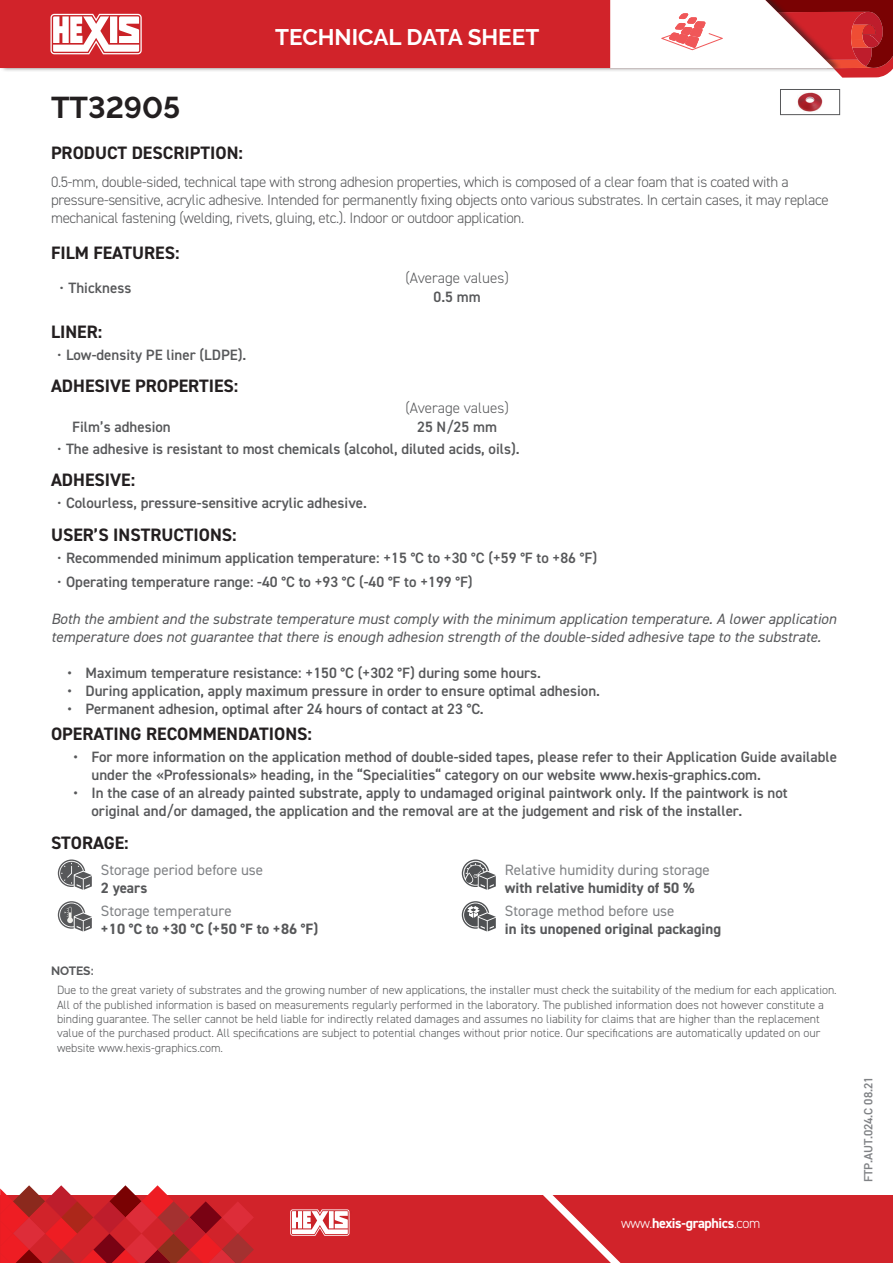
<style>
.page{position:relative;width:893px;height:1263px;background:#fff}
.page>*{position:absolute;margin:0;border:0;box-sizing:border-box;transform-origin:0 0}
.t1{font:700 30px "Raleway";color:#231f20}
.t2{font:700 22.5px "Raleway";color:#fff}
.t3{font:700 18px "DIN2014";color:#231f20}
.t4{font:600 15px/18px "DIN2014";color:#57585a}
.t5{font:300 15px/18px "DIN2014";letter-spacing:-.02em;color:#57585a}
.t6{font:italic 15px/18px "DIN2014";color:#57585a}
.t7{font:15px "DIN2014";color:#808285}
.t8{font:700 15px "DIN2014";color:#57585a}
.t9{font:300 15px "DIN2014";color:#57585a}
.t10{font:700 14.1px "DIN2014";letter-spacing:-.025em;color:#fff}
.t11{font:300 12px/14.4px "DIN2014";color:#57585a}
.t12{font:600 12px "DIN2014";color:#808285}
.t13{font:700 12px "Raleway";letter-spacing:-.01em;color:#57585a}
.s1{font-weight:400}
.s2{font-weight:300}
</style>
<div class="page">
<div style="left:0;top:1195px;width:893px;height:68px;background:#d1232a"></div>
<svg style="left:290px;top:1209px;width:60px;height:27px;background:#edb5b6"></svg>
<svg style="left:0;top:1185px;width:254px;height:78px"></svg>
<svg style="left:543px;top:1195px;width:78px;height:68px"></svg>
<div style="left:0;top:0;width:841px;height:73px;background:#231f20;opacity:.6"></div>
<div style="left:0;top:0;width:610px;height:68px;background:#d1232a"></div>
<svg style="left:50px;top:14px;width:95px;height:40px"></svg>
<svg style="left:610px;top:0;width:283px;height:78px"></svg>
<img style="left:797px;top:92px;width:26px;height:20px">
<div style="left:780px;top:89px;width:60px;height:26px;border:1px solid #57585a"></div>
<svg style="left:58px;top:859px;width:34px;height:31px"></svg>
<svg style="left:58px;top:901px;width:34px;height:30px"></svg>
<svg style="left:462px;top:859px;width:34px;height:31px"></svg>
<svg style="left:462px;top:901px;width:34px;height:30px"></svg>
<h2 class="t2" style="left:275px;top:24px;width:265px">TECHNICAL DATA SHEET</h2>
<h1 class="t1" style="left:51px;top:90px;width:131px">TT32905</h1>
<p class="t3" style="left:51px;top:140px;width:193px">PRODUCT DESCRIPTION:</p>
<p class="t5" style="left:51px;top:173px;width:779px">0.5-mm, double-sided, technical tape with strong adhesion properties, which is composed of a clear foam that is coated with a pressure-sensitive, acrylic adhesive. Intended for permanently fixing objects onto various substrates. In certain cases, it may replace mechanical fastening (welding, rivets, gluing, etc.). Indoor or outdoor application.</p>
<p class="t3" style="left:51px;top:240px;width:130px">FILM FEATURES:</p>
<p class="t4" style="left:60px;top:278px;width:73px"><span class="s1">•</span> Thickness</p>
<p class="t9" style="left:405px;top:269px;width:105px">(Average values)</p>
<p class="t4" style="left:433px;top:288px;width:49px">0.5 mm</p>
<p class="t3" style="left:51px;top:319px;width:53px">LINER:</p>
<p class="t4" style="left:57px;top:345px;width:191px"><span class="s1">•</span> Low-density PE liner (LDPE).</p>
<p class="t3" style="left:51px;top:374px;width:189px">ADHESIVE PROPERTIES:</p>
<p class="t4" style="left:72px;top:417px;width:100px">Film’s adhesion</p>
<p class="t9" style="left:405px;top:398px;width:105px">(Average values)</p>
<p class="t4" style="left:417px;top:417px;width:81px">25 N/25 mm</p>
<p class="t4" style="left:57px;top:439px;width:464px"><span class="s1">•</span> The adhesive is resistant to most chemicals (alcohol, diluted acids, oils).</p>
<p class="t3" style="left:51px;top:468px;width:86px">ADHESIVE:</p>
<p class="t4" style="left:57px;top:494px;width:311px"><span class="s1">•</span> Colourless, pressure-sensitive acrylic adhesive.</p>
<p class="t3" style="left:51px;top:523px;width:187px">USER’S INSTRUCTIONS:</p>
<p class="t4" style="left:57px;top:549px;width:542px"><span class="s1">•</span> Recommended minimum application temperature: +15 °C to +30 °C (+59 °F to +86 °F)</p>
<p class="t4" style="left:57px;top:572px;width:417px"><span class="s1">•</span> Operating temperature range: -40 °C to +93 °C (-40 °F to +199 °F)</p>
<p class="t6" style="left:51px;top:609px;width:787px">Both the ambient and the substrate temperature must comply with the minimum application temperature. A lower application temperature does not guarantee that there is enough adhesion strength of the double-sided adhesive tape to the substrate.</p>
<p class="t4" style="left:68px;top:663px;width:475px">• Maximum temperature resistance: +150 °C (+302 °F) during some hours.</p>
<p class="t4" style="left:68px;top:681px;width:534px">• During application, apply maximum pressure in order to ensure optimal adhesion.</p>
<p class="t4" style="left:68px;top:699px;width:418px">• Permanent adhesion, optimal after 24 hours of contact at 23 °C.</p>
<p class="t3" style="left:51px;top:722px;width:262px">OPERATING RECOMMENDATIONS:</p>
<p class="t4" style="left:92px;top:748px;width:747px;text-indent:-18px">• For more information on the application method of double-sided tapes, please refer to their Application Guide available under the «Professionals» heading, in the “Specialities“ category on our website www.hexis-graphics.com.</p>
<p class="t4" style="left:92px;top:784px;width:698px;text-indent:-18px">• In the case of an already painted substrate, apply to undamaged original paintwork only. If the paintwork is not original and/or damaged, the application and the removal are at the judgement and risk of the installer.</p>
<p class="t3" style="left:51px;top:831px;width:79px">STORAGE:</p>
<p class="t7" style="left:101px;top:860px;width:164px">Storage period before use</p>
<p class="t8" style="left:101px;top:877px;width:48px">2 years</p>
<p class="t7" style="left:101px;top:902px;width:132px">Storage temperature</p>
<p class="t8" style="left:101px;top:919px;width:219px">+10 °C to +30 °C (+50 °F to +86 °F)</p>
<p class="t7" style="left:505px;top:860px;width:207px">Relative humidity during storage</p>
<p class="t8" style="left:505px;top:877px;width:191px">with relative humidity of 50 %</p>
<p class="t7" style="left:505px;top:902px;width:171px">Storage method before use</p>
<p class="t8" style="left:505px;top:919px;width:218px">in its unopened original packaging</p>
<p class="t13" style="left:51px;top:963px;width:44px">NOTES:</p>
<p class="t11" style="left:57px;top:983px;width:781px">Due to the great variety of substrates and the growing number of new applications, the installer must check the suitability of the medium for each application.<br>All of the published information is based on measurements regularly performed in the laboratory. The published information does not however constitute a binding guarantee. The seller cannot be held liable for indirectly related damages and assumes no liability for claims that are higher than the replacement value of the purchased product. All specifications are subject to potential changes without prior notice. Our specifications are automatically updated on our website www.hexis-graphics.com.</p>
<p class="t10" style="left:621px;top:1214px;width:141px"><span class="s2">www.</span>hexis-graphics<span class="s2">.com</span></p>
<p class="t12" style="left:860px;top:1182px;width:107px;rotate:-90deg">FTP.AUT.024.C 08.21</p>
</div>
